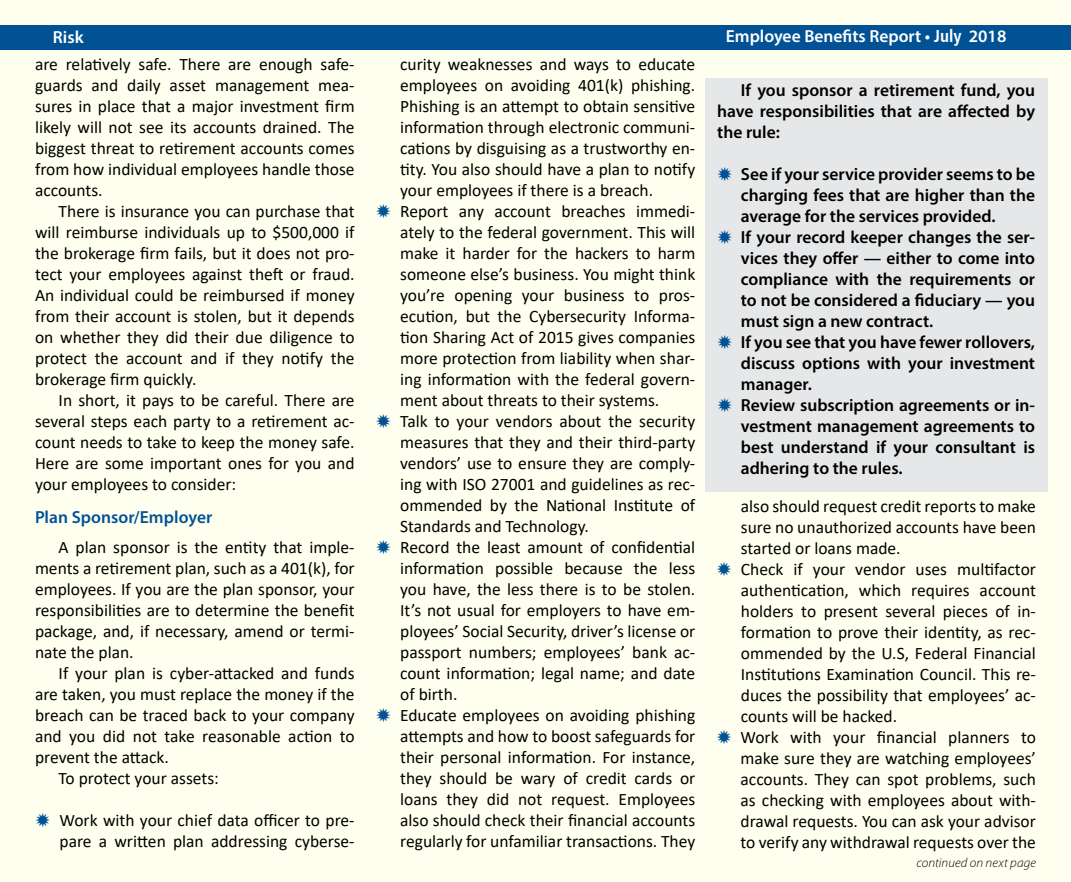
<style>
.page{position:relative;width:1071px;height:882px;background:#fff}
.page>*{position:absolute;margin:0;border:0;box-sizing:border-box;transform-origin:0 0}
.t1{font:17.5px/21px "Calibri";color:#000;text-align:justify}
.t2{font:600 17.5px/21px "Myriad Pro";color:#000;text-align:justify}
.t3{font:600 17.5px "Myriad Pro";color:#fff}
.t4{font:600 17.5px "Myriad Pro";color:#005295}
.t5{font:italic 300 13.12px "Myriad Pro";letter-spacing:.01em;color:#000}
.s1{font-family:"Humanist 777 BT Bold Condensed B";font-weight:400}
</style>
<div class="page">
<div style="left:1px;top:1px;width:1070px;height:881px;background:#fffff0"></div>
<div style="left:0;top:25px;width:1071px;height:24px;background:#005295"></div>
<div style="left:705px;top:78px;width:342px;height:414px;background:#e6e7e8"></div>
<p class="t3" style="left:53px;top:26px;width:32px">Risk</p>
<p class="t3" style="left:726px;top:25px;width:282px">Employee Benefits Report • <span class="s1">July</span> 2018</p>
<p class="t1" style="left:35px;top:53px;width:321px">are relatively safe. There are enough safe&shy;guards and daily asset management mea&shy;sures in place that a major investment firm likely will not see its accounts drained. The biggest threat to retirement accounts comes from how individual employees handle those accounts.</p>
<p class="t1" style="left:35px;top:200px;width:321px;text-indent:24px">There is insurance you can purchase that will reimburse individuals up to $500,000 if the brokerage firm fails, but it does not pro&shy;tect your employees against theft or fraud.<br>An individual could be reimbursed if money from their account is stolen, but it depends on whether they did their due diligence to protect the account and if they notify the brokerage firm quickly.</p>
<p class="t1" style="left:35px;top:389px;width:321px;text-indent:24px">In short, it pays to be careful. There are several steps each party to a retirement ac&shy;count needs to take to keep the money safe.<br>Here are some important ones for you and your employees to consider:</p>
<p class="t4" style="left:35px;top:506px;width:179px">Plan Sponsor/Employer</p>
<p class="t1" style="left:35px;top:536px;width:321px;text-indent:24px">A plan sponsor is the entity that imple&shy;ments a retirement plan, such as a 401(k), for employees. If you are the plan sponsor, your responsibilities are to determine the benefit package, and, if necessary, amend or termi&shy;nate the plan.</p>
<p class="t1" style="left:59px;top:662px;width:298px">If your plan is cyber-attacked and funds</p>
<p class="t1" style="left:35px;top:683px;width:321px">are taken, you must replace the money if the</p>
<p class="t1" style="left:35px;top:704px;width:321px">breach can be traced back to your company</p>
<p class="t1" style="left:35px;top:725px;width:321px">and you did not take reasonable action to</p>
<p class="t1" style="left:35px;top:746px;width:135px">prevent the attack.</p>
<p class="t1" style="left:59px;top:767px;width:162px">To protect your assets:</p>
<p class="t1" style="left:60px;top:809px;width:297px">Work with your chief data officer to pre&shy;pare a written plan addressing cyberse-</p>
<p class="t1" style="left:400px;top:53px;width:297px;text-align:left">curity weaknesses and ways to educate employees on avoiding 401(k) phishing.<br>Phishing is an attempt to obtain sensitive information through electronic communi&shy;cations by disguising as a trustworthy en&shy;tity. You also should have a plan to notify your employees if there is a breach.<br>Report any account breaches immedi&shy;ately to the federal government. This will make it harder for the hackers to harm someone else’s business. You might think you’re opening your business to pros&shy;ecution, but the Cybersecurity Informa&shy;tion Sharing Act of 2015 gives companies more protection from liability when shar&shy;ing information with the federal govern&shy;ment about threats to their systems.<br>Talk to your vendors about the security measures that they and their third-party vendors’ use to ensure they are comply&shy;ing with ISO 27001 and guidelines as rec&shy;ommended by the National Institute of Standards and Technology.<br>Record the least amount of confidential information possible because the less you have, the less there is to be stolen.<br>It’s not usual for employers to have em&shy;ployees’ Social Security, driver’s license or passport numbers; employees’ bank ac&shy;count information; legal name; and date of birth.<br>Educate employees on avoiding phishing attempts and how to boost safeguards for their personal information. For instance, they should be wary of credit cards or loans they did not request. Employees also should check their financial accounts regularly for unfamiliar transactions. They</p>
<p class="t2" style="left:717px;top:79px;width:319px;text-indent:24px">If you sponsor a retirement fund, you have responsibilities that are affected by the rule:</p>
<p class="t2" style="left:741px;top:163px;width:296px;text-align:left">See if your service provider seems to be charging fees that are higher than the average for the services provided.<br>If your record keeper changes the ser&shy;vices they offer — either to come into compliance with the requirements or to not be considered a fiduciary — you must sign a new contract.<br>If you see that you have fewer rollovers, discuss options with your investment manager.<br>Review subscription agreements or in&shy;vestment management agreements to best understand if your consultant is adhering to the rules.</p>
<p class="t1" style="left:741px;top:495px;width:297px;text-align:left">also should request credit reports to make sure no unauthorized accounts have been started or loans made.<br>Check if your vendor uses multifactor authentication, which requires account holders to present several pieces of in&shy;formation to prove their identity, as rec&shy;ommended by the U.S, Federal Financial Institutions Examination Council. This re&shy;duces the possibility that employees’ ac&shy;counts will be hacked.<br>Work with your financial planners to make sure they are watching employees’ accounts. They can spot problems, such as checking with employees about with&shy;drawal requests. You can ask your advisor to verify any withdrawal requests over the</p>
<p class="t5" style="left:916px;top:856px;width:121px">continued on next page</p>
</div>
